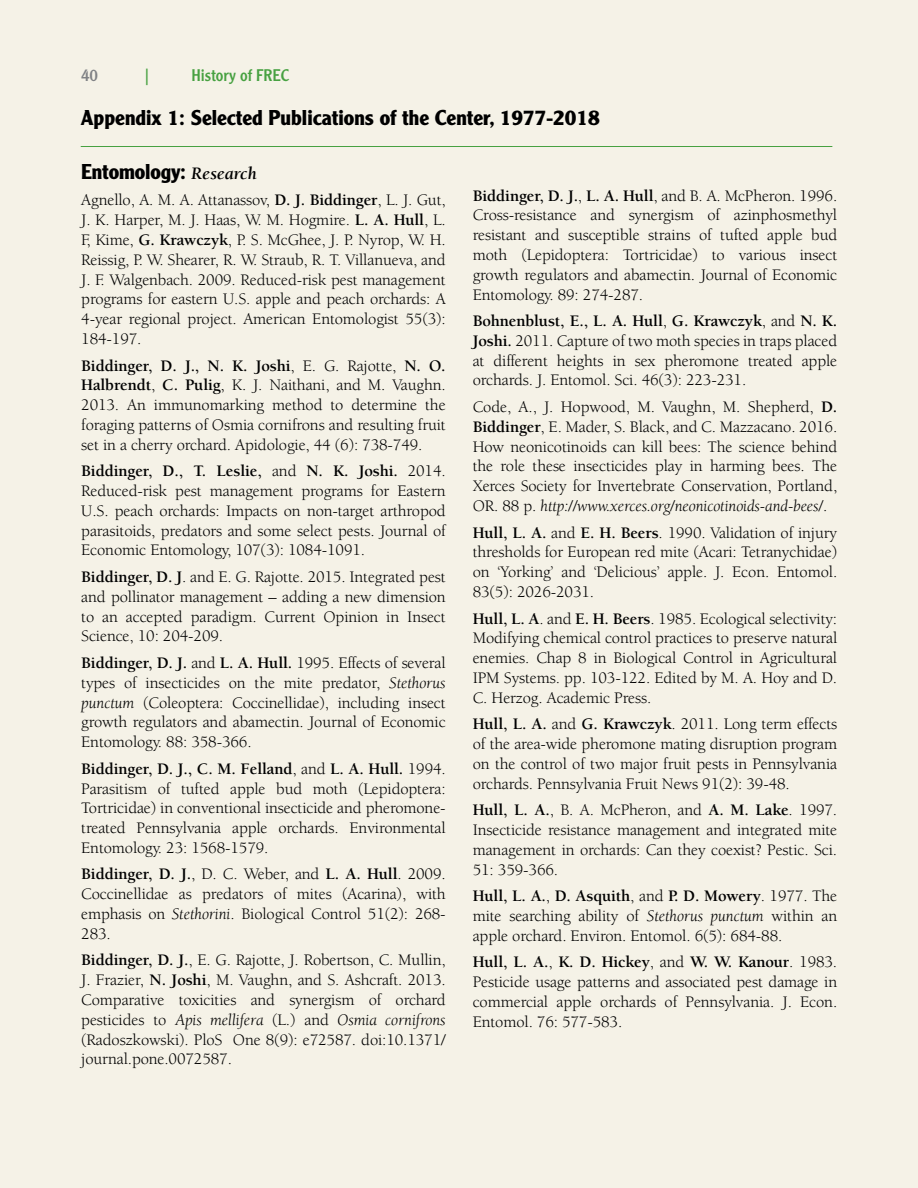
<style>
.page{position:relative;width:918px;height:1188px;background:#f5f2e7}
.page>*{position:absolute;margin:0;border:0;box-sizing:border-box;transform-origin:0 0}
.t1{font:700 21px "Clearface Gothic LH";color:#000}
.t2{font:16.5px/19.8px "Berkeley";letter-spacing:-.01em;color:#000;text-align:justify}
.t3{font:16.5px "Clearface Gothic LH";color:#47a141}
.t4{font:16.5px "Clearface Gothic LH";color:#808285}
.s1{font-family:"Berkeley";font-style:italic;font-size:18px}
.s2{font-weight:700}
.s3{font-style:italic}
</style>
<div class="page">
<hr style="left:81px;top:146px;width:751px;height:1px;background:#47a141">
<p class="t4" style="left:81px;top:65px;width:19px">40</p>
<p class="t3" style="left:145px;top:65px;width:5px">|</p>
<p class="t3" style="left:192px;top:65px;width:99px">History of FREC</p>
<p class="t1" style="left:81px;top:106px;width:521px">Appendix 1: Selected Publications of the Center, 1977-2018</p>
<p class="t1" style="left:81px;top:159px;width:177px">Entomology: <span class="s1">Research</span></p>
<p class="t2" style="left:81px;top:191px;width:366px">Agnello, A. M. A. Attanassov, <span class="s2">D. J. Biddinger</span>, L. J. Gut, J. K. Harper, M. J. Haas, W. M. Hogmire. <span class="s2">L. A. Hull</span>, L.<br>F, Kime, <span class="s2">G. Krawczyk</span>, P. S. McGhee, J. P. Nyrop, W. H.<br>Reissig, P. W. Shearer, R. W. Straub, R. T. Villanueva, and J. F. Walgenbach. 2009. Reduced-risk pest management programs for eastern U.S. apple and peach orchards: A 4-year regional project. American Entomologist 55(3):<br>184-197.</p>
<p class="t2" style="left:81px;top:356px;width:366px"><span class="s2">Biddinger, D. J., N. K. Joshi</span>, E. G. Rajotte, <span class="s2">N. O.<br>Halbrendt</span>, <span class="s2">C. Pulig</span>, K. J. Naithani, and M. Vaughn.<br>2013. An immunomarking method to determine the foraging patterns of Osmia cornifrons and resulting fruit set in a cherry orchard. Apidologie, 44 (6): 738-749.</p>
<p class="t2" style="left:81px;top:462px;width:366px"><span class="s2">Biddinger, D., T. Leslie,</span> and <span class="s2">N. K. Joshi.</span> 2014.<br>Reduced-risk pest management programs for Eastern U.S. peach orchards: Impacts on non-target arthropod parasitoids, predators and some select pests. Journal of Economic Entomology, 107(3): 1084-1091.</p>
<p class="t2" style="left:81px;top:567px;width:366px"><span class="s2">Biddinger, D. J</span>. and E. G. Rajotte. 2015. Integrated pest and pollinator management – adding a new dimension to an accepted paradigm. Current Opinion in Insect Science, 10: 204-209.</p>
<p class="t2" style="left:81px;top:653px;width:366px"><span class="s2">Biddinger, D. J.</span> and <span class="s2">L. A. Hull.</span> 1995. Effects of several types of insecticides on the mite predator, <span class="s3">Stethorus punctum</span> (Coleoptera: Coccinellidae), including insect growth regulators and abamectin. Journal of Economic Entomology. 88: 358-366.</p>
<p class="t2" style="left:81px;top:759px;width:366px"><span class="s2">Biddinger, D. J., C. M. Felland</span>, and <span class="s2">L. A. Hull.</span> 1994.<br>Parasitism of tufted apple bud moth (Lepidoptera:<br>Tortricidae) in conventional insecticide and pheromone&shy;treated Pennsylvania apple orchards. Environmental Entomology. 23: 1568-1579.</p>
<p class="t2" style="left:81px;top:865px;width:366px"><span class="s2">Biddinger, D. J.</span>, D. C. Weber, and <span class="s2">L. A. Hull</span>. 2009.<br>Coccinellidae as predators of mites (Acarina), with emphasis on <span class="s3">Stethorini</span>. Biological Control 51(2): 268- 283.</p>
<p class="t2" style="left:81px;top:951px;width:366px"><span class="s2">Biddinger, D. J.</span>, E. G. Rajotte, J. Robertson, C. Mullin, J. Frazier, <span class="s2">N. Joshi</span>, M. Vaughn, and S. Ashcraft. 2013.<br>Comparative toxicities and synergism of orchard pesticides to <span class="s3">Apis mellifera</span> (L.) and <span class="s3">Osmia cornifrons </span>(Radoszkowski). PloS One 8(9): e72587. doi:10.1371/ journal.pone.0072587.</p>
<p class="t2" style="left:473px;top:186px;width:366px"><span class="s2">Biddinger, D. J.</span>, <span class="s2">L. A. Hull</span>, and B. A. McPheron. 1996.<br>Cross-resistance and synergism of azinphosmethyl resistant and susceptible strains of tufted apple bud moth (Lepidoptera: Tortricidae) to various insect growth regulators and abamectin. Journal of Economic Entomology. 89: 274-287.</p>
<p class="t2" style="left:473px;top:311px;width:366px"><span class="s2">Bohnenblust, E., L. A. Hull</span>, <span class="s2">G. Krawczyk</span>, and <span class="s2">N. K.<br>Joshi.</span> 2011. Capture of two moth species in traps placed at different heights in sex pheromone treated apple orchards. J. Entomol. Sci. 46(3): 223-231.</p>
<p class="t2" style="left:473px;top:397px;width:366px">Code, A., J. Hopwood, M. Vaughn, M. Shepherd, <span class="s2">D.<br>Biddinger</span>, E. Mader, S. Black, and C. Mazzacano. 2016.<br>How neonicotinoids can kill bees: The science behind the role these insecticides play in harming bees. The Xerces Society for Invertebrate Conservation, Portland, OR. 88 p. <span class="s3">http://www.xerces.org/neonicotinoids-and-bees/</span>.</p>
<p class="t2" style="left:473px;top:523px;width:366px"><span class="s2">Hull, L. A.</span> and <span class="s2">E. H. Beers</span>. 1990. Validation of injury thresholds for European red mite (Acari: Tetranychidae) on ‘Yorking’ and ‘Delicious’ apple. J. Econ. Entomol.<br>83(5): 2026-2031.</p>
<p class="t2" style="left:473px;top:609px;width:366px"><span class="s2">Hull, L. A</span>. and <span class="s2">E. H. Beers</span>. 1985. Ecological selectivity:<br>Modifying chemical control practices to preserve natural enemies. Chap 8 in Biological Control in Agricultural IPM Systems. pp. 103-122. Edited by M. A. Hoy and D.<br>C. Herzog. Academic Press.</p>
<p class="t2" style="left:473px;top:715px;width:366px"><span class="s2">Hull, L. A.</span> and <span class="s2">G. Krawczyk</span>. 2011. Long term effects of the area-wide pheromone mating disruption program on the control of two major fruit pests in Pennsylvania orchards. Pennsylvania Fruit News 91(2): 39-48.</p>
<p class="t2" style="left:473px;top:800px;width:366px"><span class="s2">Hull, L. A.</span>, B. A. McPheron, and <span class="s2">A. M. Lake</span>. 1997.<br>Insecticide resistance management and integrated mite management in orchards: Can they coexist? Pestic. Sci.<br>51: 359-366.</p>
<p class="t2" style="left:473px;top:886px;width:366px"><span class="s2">Hull, L. A.</span>, <span class="s2">D. Asquith</span>, and <span class="s2">P. D. Mowery</span>. 1977. The mite searching ability of <span class="s3">Stethorus punctum</span> within an apple orchard. Environ. Entomol. 6(5): 684-88.</p>
<p class="t2" style="left:473px;top:953px;width:366px"><span class="s2">Hull, L. A.</span>, <span class="s2">K. D. Hickey</span>, and <span class="s2">W. W. Kanour</span>. 1983.<br>Pesticide usage patterns and associated pest damage in commercial apple orchards of Pennsylvania. J. Econ.<br>Entomol. 76: 577-583.</p>
</div>
